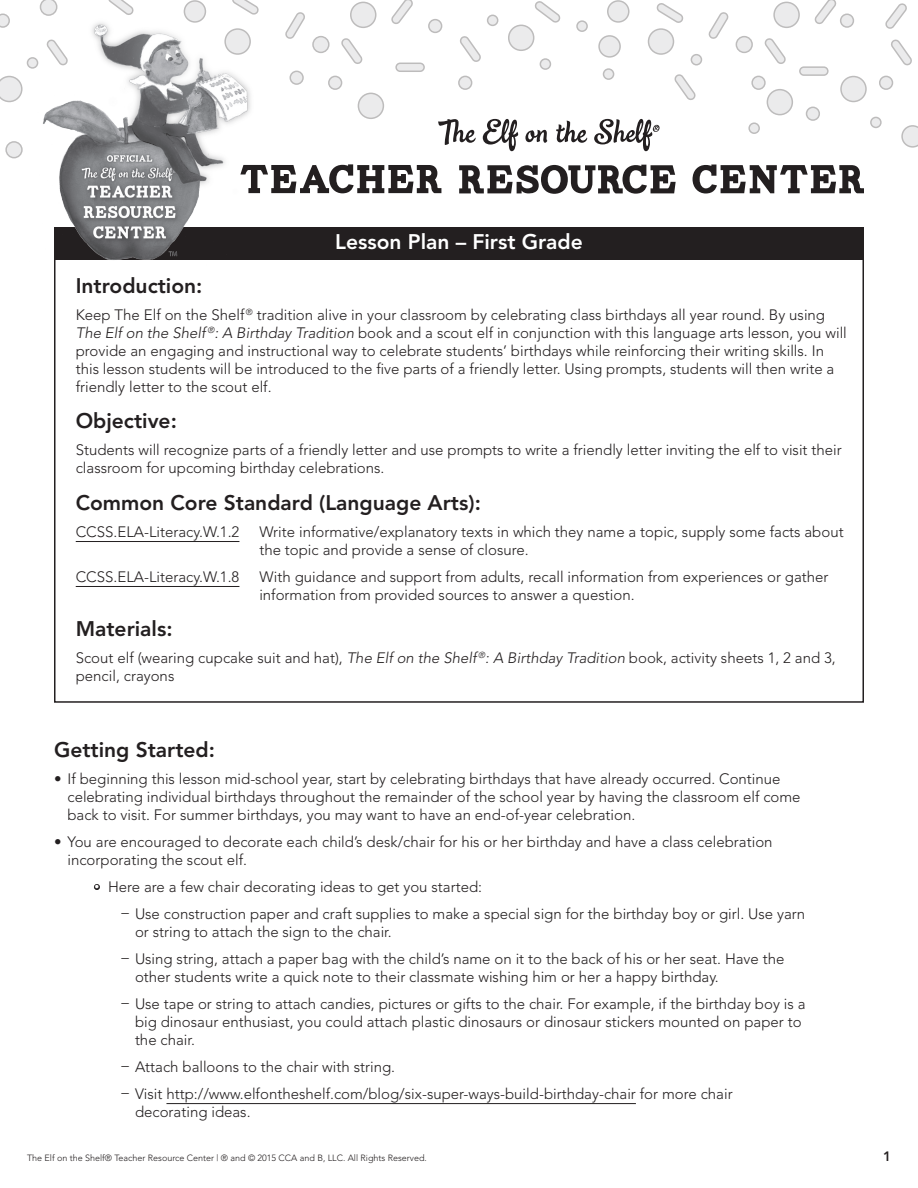
<style>
.page{position:relative;width:918px;height:1188px;background:#fff}
.page>*{position:absolute;margin:0;border:0;box-sizing:border-box;transform-origin:0 0}
.Bold_Lead{font:800 21px "Avenir";color:#231f20}
.t1{font:800 21px "Avenir";color:#fff}
.Body{font:300 15px/18px "Avenir";color:#231f20}
.Bullet_1{font:300 15px/18px "Avenir";color:#231f20}
.CCS{font:300 15px/18px "Avenir";color:#231f20}
.Page{font:800 13.5px "Avenir";color:#231f20}
.t2{font:300 9px "Avenir";color:#231f20}
.s1{font-style:italic}
.s2{font-size:9.75px;color:#fff}
</style>
<div class="page">
<div style="left:54px;top:227px;width:810px;height:33px;background:#231f20"></div>
<svg style="left:264px;top:164px;width:177px;height:29px"></svg>
<svg style="left:459px;top:165px;width:217px;height:29px"></svg>
<svg style="left:693px;top:165px;width:171px;height:29px"></svg>
<svg style="left:298px;top:0;width:609px;height:13px"></svg>
<svg style="left:0;top:13px;width:918px;height:146px"></svg>
<hr style="left:76px;top:541px;width:163px;height:1px;background:#231f20">
<hr style="left:76px;top:586px;width:163px;height:1px;background:#231f20">
<hr style="left:166px;top:1103px;width:470px;height:1px;background:#231f20">
<svg style="left:94px;top:884px;width:6px;height:6px"></svg>
<img style="left:29px;top:0;width:235px;height:277px">
<h1 class="t1" style="left:335px;top:229px;width:249px">Lesson Plan – First Grade</h1>
<p class="Bold_Lead" style="left:76px;top:273px;width:128px">Introduction:</p>
<p class="Body" style="left:76px;top:306px;width:773px">Keep The Elf on the Shelf <sup>®</sup> tradition alive in your classroom by celebrating class birthdays all year round. By using <span class="s1">The Elf on the Shelf</span> <sup>®</sup><span class="s1">: A Birthday Tradition</span> book and a scout elf in conjunction with this language arts lesson, you will provide an engaging and instructional way to celebrate students’ birthdays while reinforcing their writing skills. In this lesson students will be introduced to the five parts of a friendly letter. Using prompts, students will then write a friendly letter to the scout elf.</p>
<p class="Bold_Lead" style="left:76px;top:409px;width:103px">Objective:</p>
<p class="Body" style="left:76px;top:441px;width:768px">Students will recognize parts of a friendly letter and use prompts to write a friendly letter inviting the elf to visit their classroom for upcoming birthday celebrations.</p>
<p class="Bold_Lead" style="left:76px;top:490px;width:407px">Common Core Standard (Language Arts):</p>
<p class="CCS" style="left:76px;top:523px;width:165px">CCSS.ELA-Literacy.W.1.2</p>
<p class="CCS" style="left:259px;top:523px;width:586px">Write informative/explanatory texts in which they name a topic, supply some facts about the topic and provide a sense of closure.</p>
<p class="CCS" style="left:76px;top:567px;width:165px">CCSS.ELA-Literacy.W.1.8</p>
<p class="CCS" style="left:259px;top:567px;width:571px">With guidance and support from adults, recall information from experiences or gather information from provided sources to answer a question.</p>
<p class="Bold_Lead" style="left:76px;top:616px;width:98px">Materials:</p>
<p class="Body" style="left:76px;top:649px;width:762px">Scout elf (wearing cupcake suit and hat), <span class="s1">The Elf on the Shelf</span> <sup>®</sup><span class="s1">: A Birthday Tradition</span> book, activity sheets 1, 2 and 3, pencil, crayons</p>
<p class="Bold_Lead" style="left:54px;top:737px;width:163px">Getting Started:</p>
<p class="Bullet_1" style="left:68px;top:770px;width:735px;text-indent:-14px">• If beginning this lesson mid-school year, start by celebrating birthdays that have already occurred. Continue celebrating individual birthdays throughout the remainder of the school year by having the classroom elf come back to visit. For summer birthdays, you may want to have an end-of-year celebration.</p>
<p class="Bullet_1" style="left:68px;top:833px;width:707px;text-indent:-14px">• You are encouraged to decorate each child’s desk/chair for his or her birthday and have a class celebration incorporating the scout elf.</p>
<p class="Body" style="left:94px;top:878px;width:389px"><span class="s2">•</span> Here are a few chair decorating ideas to get you started:</p>
<p class="Body" style="left:135px;top:905px;width:672px;text-indent:-14px">– Use construction paper and craft supplies to make a special sign for the birthday boy or girl. Use yarn or string to attach the sign to the chair.</p>
<p class="Body" style="left:135px;top:950px;width:651px;text-indent:-14px">– Using string, attach a paper bag with the child’s name on it to the back of his or her seat. Have the other students write a quick note to their classmate wishing him or her a happy birthday.</p>
<p class="Body" style="left:135px;top:995px;width:672px;text-indent:-14px">– Use tape or string to attach candies, pictures or gifts to the chair. For example, if the birthday boy is a big dinosaur enthusiast, you could attach plastic dinosaurs or dinosaur stickers mounted on paper to the chair.</p>
<p class="Body" style="left:122px;top:1058px;width:275px">– Attach balloons to the chair with string.</p>
<p class="Body" style="left:135px;top:1085px;width:599px;text-indent:-14px">– Visit http://www.elfontheshelf.com/blog/six-super-ways-build-birthday-chair for more chair decorating ideas.</p>
<p class="t2" style="left:27px;top:1153px;width:401px">The Elf on the Shelf® Teacher Resource Center | ® and © 2015 CCA and B, LLC. All Rights Reserved.</p>
<p class="Page" style="left:883px;top:1148px;width:9px">1</p>
</div>
